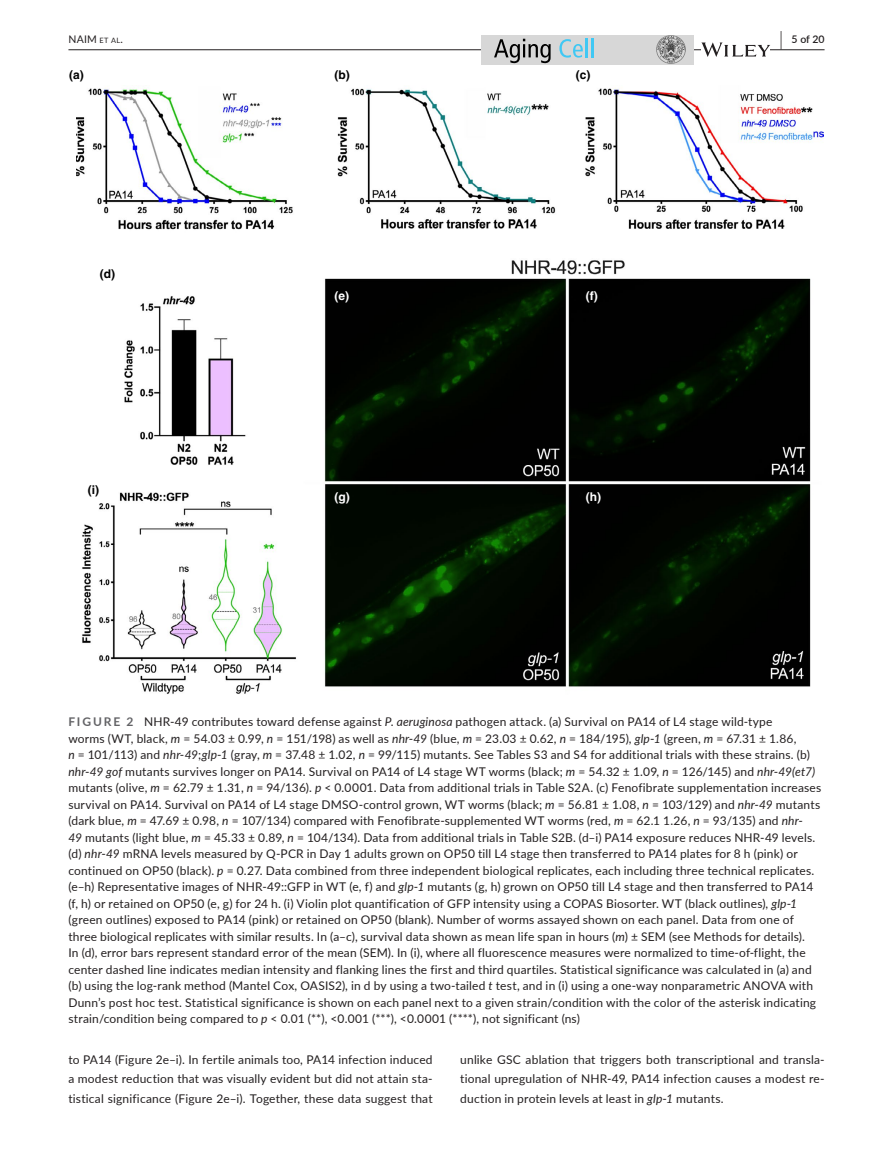
<style>
.page{position:relative;width:893px;height:1174px;background:#fff}
.page>*{position:absolute;margin:0;border:0;box-sizing:border-box;transform-origin:0 0}
.t1{font:12px/16.5px "Lato";letter-spacing:.015em;color:#231f20;text-align:justify}
.t2{font:700 12px "Helvetica";color:#000}
.t3{font:700 12px "Helvetica";color:#fff}
.t4{font:10.5px "Lato";color:#231f20}
.t5{font:600 10.5px "Lato";color:#231f20}
.s1{font-size:7.35px}
.s2{font-size:19.5px}
.s3{font-weight:700;color:#636366}
.s4{font-style:italic}
</style>
<div class="page">
<hr style="left:68px;top:49px;width:756px;height:1px;background:#231f20">
<div style="left:481px;top:35px;width:213px;height:29px;background:#d7d7d7"></div>
<svg style="left:494px;top:39px;width:57px;height:24px"></svg>
<svg style="left:559px;top:39px;width:24px;height:19px"></svg>
<hr style="left:585px;top:38px;width:3px;height:19px;background:#40c8f4">
<svg style="left:591px;top:38px;width:2px;height:19px"></svg>
<img style="left:657px;top:35px;width:28px;height:29px">
<svg style="left:701px;top:42px;width:69px;height:15px"></svg>
<img style="left:76px;top:87px;width:748px;height:607px">
<p class="t4" style="left:68px;top:31px;width:56px">NAIM <span class="s1">et al</span>.</p>
<p class="t5" style="left:780px;top:31px;width:46px"><span class="s2">|</span> 5 of 20</p>
<p class="t2" style="left:69px;top:68px;width:16px">(a)</p>
<p class="t2" style="left:335px;top:68px;width:17px">(b)</p>
<p class="t2" style="left:576px;top:68px;width:16px">(c)</p>
<p class="t2" style="left:100px;top:267px;width:17px">(d)</p>
<p class="t2" style="left:88px;top:483px;width:13px">(i)</p>
<p class="t3" style="left:335px;top:288px;width:16px">(e)</p>
<p class="t3" style="left:586px;top:288px;width:13px">(f)</p>
<p class="t3" style="left:335px;top:489px;width:17px">(g)</p>
<p class="t3" style="left:586px;top:489px;width:17px">(h)</p>
<p class="t1" style="left:68px;top:713px;width:754px;text-align:left"><span class="s3">FIGURE 2</span> NHR-49 contributes toward defense against <span class="s4">P</span>. <span class="s4">aeruginosa</span> pathogen attack. (a) Survival on PA14 of L4 stage wild-type<br>worms (WT, black, <span class="s4">m</span> = 54.03 ± 0.99, <span class="s4">n</span> = 151/198) as well as <span class="s4">nhr</span>-<span class="s4">49</span> (blue, <span class="s4">m</span> = 23.03 ± 0.62, <span class="s4">n</span> = 184/195), <span class="s4">glp</span>-<span class="s4">1</span> (green, <span class="s4">m</span> = 67.31 ± 1.86,<br><span class="s4">n</span> = 101/113) and <span class="s4">nhr</span>-<span class="s4">49</span>;<span class="s4">glp</span>-<span class="s4">1</span> (gray, <span class="s4">m</span> = 37.48 ± 1.02, <span class="s4">n</span> = 99/115) mutants. See Tables S3 and S4 for additional trials with these strains. (b) <span class="s4">nhr</span>-<span class="s4">49 gof</span> mutants survives longer on PA14. Survival on PA14 of L4 stage WT worms (black; <span class="s4">m</span> = 54.32 ± 1.09, <span class="s4">n</span> = 126/145) and <span class="s4">nhr</span>-<span class="s4">49(et7) </span>mutants (olive, <span class="s4">m</span> = 62.79 ± 1.31, <span class="s4">n</span> = 94/136). <span class="s4">p</span> &lt; 0.0001. Data from additional trials in Table S2A. (c) Fenofibrate supplementation increases survival on PA14. Survival on PA14 of L4 stage DMSO-control grown, WT worms (black; <span class="s4">m</span> = 56.81 ± 1.08, <span class="s4">n</span> = 103/129) and <span class="s4">nhr</span>-<span class="s4">49</span> mutants (dark blue, <span class="s4">m</span> = 47.69 ± 0.98, <span class="s4">n</span> = 107/134) compared with Fenofibrate-supplemented WT worms (red, <span class="s4">m</span> = 62.1 1.26, <span class="s4">n</span> = 93/135) and <span class="s4">nhr</span>-<br><span class="s4">49</span> mutants (light blue, <span class="s4">m</span> = 45.33 ± 0.89, <span class="s4">n</span> = 104/134). Data from additional trials in Table S2B. (d–i) PA14 exposure reduces NHR-49 levels. (d) <span class="s4">nhr</span>-<span class="s4">49</span> mRNA levels measured by Q-PCR in Day 1 adults grown on OP50 till L4 stage then transferred to PA14 plates for 8 h (pink) or continued on OP50 (black). <span class="s4">p</span> = 0.27. Data combined from three independent biological replicates, each including three technical replicates. (e–h) Representative images of NHR-49::GFP in WT (e, f) and <span class="s4">glp</span>-<span class="s4">1</span> mutants (g, h) grown on OP50 till L4 stage and then transferred to PA14 (f, h) or retained on OP50 (e, g) for 24 h. (i) Violin plot quantification of GFP intensity using a COPAS Biosorter. WT (black outlines), <span class="s4">glp</span>-<span class="s4">1 </span>(green outlines) exposed to PA14 (pink) or retained on OP50 (blank). Number of worms assayed shown on each panel. Data from one of three biological replicates with similar results. In (a–c), survival data shown as mean life span in hours (<span class="s4">m</span>) ± SEM (see Methods for details).<br>In (d), error bars represent standard error of the mean (SEM). In (i), where all fluorescence measures were normalized to time-of-flight, the center dashed line indicates median intensity and flanking lines the first and third quartiles. Statistical significance was calculated in (a) and (b) using the log-rank method (Mantel Cox, OASIS2), in d by using a two-tailed <span class="s4">t</span> test, and in (i) using a one-way nonparametric ANOVA with Dunn’s post hoc test. Statistical significance is shown on each panel next to a given strain/condition with the color of the asterisk indicating strain/condition being compared to <span class="s4">p</span> &lt; 0.01 (**), &lt;0.001 (***), &lt;0.0001 (****), not significant (ns)</p>
<p class="t1" style="left:68px;top:1049px;width:366px;line-height:19.5px">to PA14 (Figure 2e–i). In fertile animals too, PA14 infection induced a modest reduction that was visually evident but did not attain sta&shy;tistical significance (Figure 2e–i). Together, these data suggest that</p>
<p class="t1" style="left:460px;top:1049px;width:366px;line-height:19.5px">unlike GSC ablation that triggers both transcriptional and transla&shy;tional upregulation of NHR-49, PA14 infection causes a modest re&shy;duction in protein levels at least in <span class="s4">glp</span>-<span class="s4">1</span> mutants.</p>
</div>
